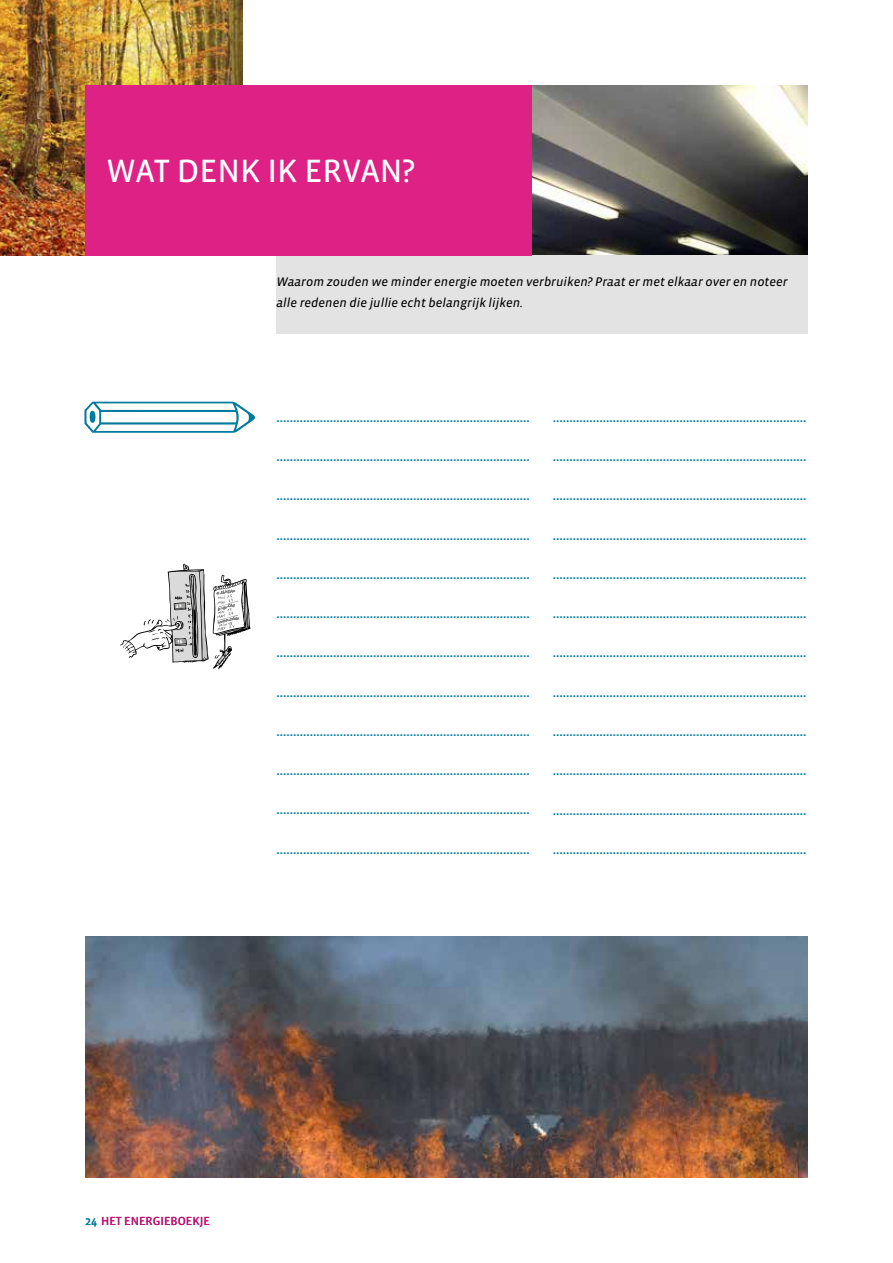
<style>
.page{position:relative;width:893px;height:1263px;background:#fff}
.page>*{position:absolute;margin:0;border:0;box-sizing:border-box;transform-origin:0 0}
.t1{font:33px "Vista Sans Reg";color:#fff}
.t2{font:italic 12.75px/21px "Vista Sans Reg";color:#000}
.t3{font:500 12px "Helvetica Neue";color:#007a9d}
.t4{font:12px "Vista Sans Reg";color:#ba1776}
.s1{color:#007a9d}
</style>
<div class="page">
<img style="left:531px;top:85px;width:277px;height:170px">
<img style="left:0;top:0;width:242px;height:255px">
<div style="left:276px;top:255px;width:532px;height:79px;background:#e3e3e3"></div>
<div style="left:85px;top:85px;width:446px;height:170px;background:#de2285"></div>
<svg style="left:84px;top:402px;width:171px;height:31px"></svg>
<img style="left:85px;top:936px;width:723px;height:242px">
<svg style="left:120px;top:564px;width:131px;height:105px"></svg>
<h1 class="t1" style="left:106px;top:154px;width:310px">WAT DENK IK ERVAN?</h1>
<p class="t2" style="left:276px;top:271px;width:513px">Waarom zouden we minder energie moeten verbruiken? Praat er met elkaar over en noteer alle redenen die jullie echt belangrijk lijken.</p>
<p class="t3" style="left:276px;top:408px;width:255px">............................................................................</p>
<p class="t3" style="left:276px;top:447px;width:255px">............................................................................</p>
<p class="t3" style="left:276px;top:486px;width:255px">............................................................................</p>
<p class="t3" style="left:276px;top:526px;width:255px">............................................................................</p>
<p class="t3" style="left:276px;top:565px;width:255px">............................................................................</p>
<p class="t3" style="left:276px;top:604px;width:255px">............................................................................</p>
<p class="t3" style="left:276px;top:643px;width:255px">............................................................................</p>
<p class="t3" style="left:276px;top:683px;width:255px">............................................................................</p>
<p class="t3" style="left:276px;top:722px;width:255px">............................................................................</p>
<p class="t3" style="left:276px;top:761px;width:255px">............................................................................</p>
<p class="t3" style="left:276px;top:800px;width:255px">............................................................................</p>
<p class="t3" style="left:276px;top:840px;width:255px">............................................................................</p>
<p class="t3" style="left:553px;top:408px;width:255px">............................................................................</p>
<p class="t3" style="left:553px;top:447px;width:255px">............................................................................</p>
<p class="t3" style="left:553px;top:486px;width:255px">............................................................................</p>
<p class="t3" style="left:553px;top:526px;width:255px">............................................................................</p>
<p class="t3" style="left:553px;top:565px;width:255px">............................................................................</p>
<p class="t3" style="left:553px;top:604px;width:255px">............................................................................</p>
<p class="t3" style="left:553px;top:643px;width:255px">............................................................................</p>
<p class="t3" style="left:553px;top:683px;width:255px">............................................................................</p>
<p class="t3" style="left:553px;top:722px;width:255px">............................................................................</p>
<p class="t3" style="left:553px;top:761px;width:255px">............................................................................</p>
<p class="t3" style="left:553px;top:801px;width:255px">............................................................................</p>
<p class="t3" style="left:553px;top:840px;width:255px">............................................................................</p>
<p class="t4" style="left:85px;top:1215px;width:127px"><span class="s1">24</span> HET ENERGIEBOEKJE</p>
</div>
